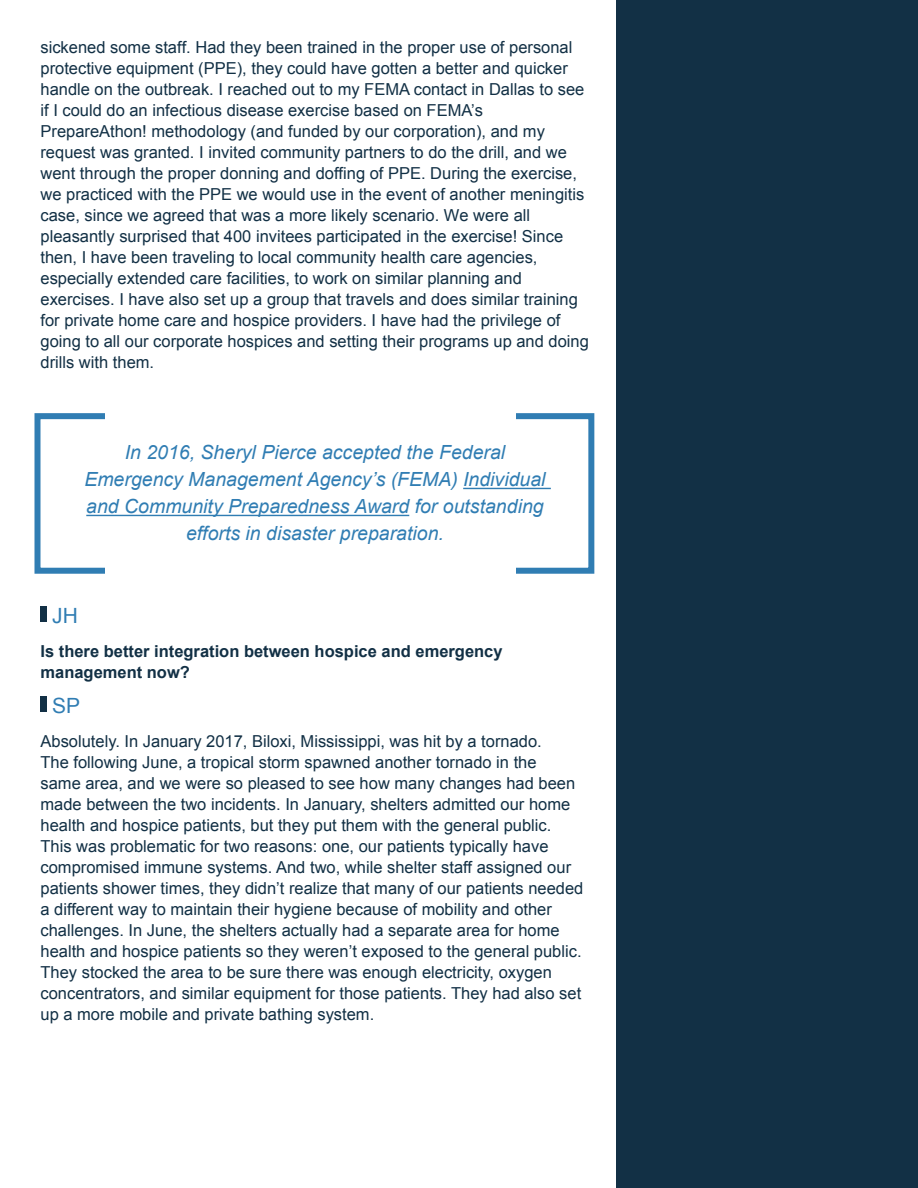
<style>
.page{position:relative;width:918px;height:1188px;background:#fff}
.page>*{position:absolute;margin:0;border:0;box-sizing:border-box;transform-origin:0 0}
.t1{font:21px "Arial";color:#307db3}
.t2{font:italic 19.5px/27px "Arial";color:#307db3;text-align:center}
.t3{font:16.5px/21px "Arial";color:#123045}
.t4{font:700 16.5px/21px "Arial";color:#123045}
</style>
<div class="page">
<div style="left:616px;top:0;width:302px;height:1188px;background:#123045"></div>
<div style="left:40px;top:607px;width:7px;height:15px;background:#123045"></div>
<div style="left:40px;top:696px;width:7px;height:16px;background:#123045"></div>
<div style="left:34px;top:413px;width:560px;height:161px;border:6px solid #307db3"></div>
<div style="left:105px;top:401px;width:411px;height:184px;background:#fff"></div>
<hr style="left:463px;top:488px;width:88px;height:1px;background:#307db3">
<hr style="left:86px;top:515px;width:323px;height:1px;background:#307db3">
<p class="t3" style="left:40px;top:36px;width:550px">sickened some staff. Had they been trained in the proper use of personal protective equipment (PPE), they could have gotten a better and quicker handle on the outbreak. I reached out to my FEMA contact in Dallas to see if I could do an infectious disease exercise based on FEMA’s PrepareAthon! methodology (and funded by our corporation), and my request was granted. I invited community partners to do the drill, and we went through the proper donning and doffing of PPE. During the exercise, we practiced with the PPE we would use in the event of another meningitis case, since we agreed that was a more likely scenario. We were all pleasantly surprised that 400 invitees participated in the exercise! Since then, I have been traveling to local community health care agencies, especially extended care facilities, to work on similar planning and exercises. I have also set up a group that travels and does similar training for private home care and hospice providers. I have had the privilege of going to all our corporate hospices and setting their programs up and doing drills with them.</p>
<p class="t2" style="left:84px;top:439px;width:463px">In 2016, Sheryl Pierce accepted the Federal Emergency Management Agency’s (FEMA) Individual and Community Preparedness Award for outstanding efforts in disaster preparation.</p>
<p class="t1" style="left:52px;top:601px;width:27px">JH</p>
<p class="t4" style="left:40px;top:641px;width:464px">Is there better integration between hospice and emergency management now?</p>
<p class="t1" style="left:52px;top:691px;width:30px">SP</p>
<p class="t3" style="left:40px;top:731px;width:544px">Absolutely. In January 2017, Biloxi, Mississippi, was hit by a tornado.<br>The following June, a tropical storm spawned another tornado in the<br>same area, and we were so pleased to see how many changes had been made between the two incidents. In January, shelters admitted our home health and hospice patients, but they put them with the general public.<br>This was problematic for two reasons: one, our patients typically have compromised immune systems. And two, while shelter staff assigned our patients shower times, they didn’t realize that many of our patients needed a different way to maintain their hygiene because of mobility and other challenges. In June, the shelters actually had a separate area for home health and hospice patients so they weren’t exposed to the general public.<br>They stocked the area to be sure there was enough electricity, oxygen concentrators, and similar equipment for those patients. They had also set up a more mobile and private bathing system.</p>
</div>
